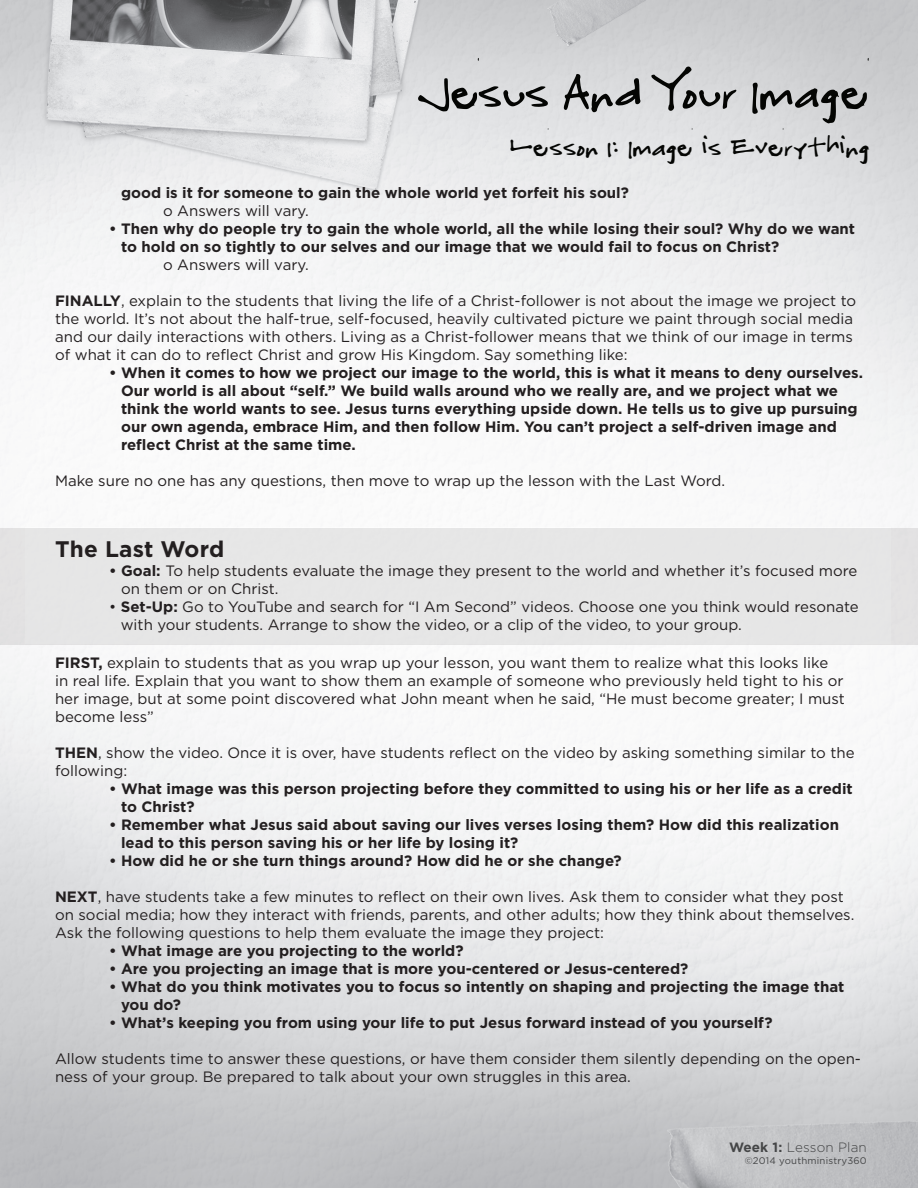
<style>
.page{position:relative;width:918px;height:1188px;background:#fff}
.page>*{position:absolute;margin:0;border:0;box-sizing:border-box;transform-origin:0 0}
.t1{font:63px "fuchsiabuddha";letter-spacing:.01em;color:#040503}
.t2{font:34.5px "fuchsiabuddha";letter-spacing:.01em;color:#040503}
.t3{font:700 22.5px "Gotham";letter-spacing:.005em;color:#231f20}
.t4{font:15px/18px "Gotham";color:#231f20}
.t5{font:700 15px/18px "Gotham";color:#231f20}
.t6{font:300 13.5px "Gotham";letter-spacing:.01em;color:#454647}
.t7{font:9.6px "Gotham";letter-spacing:.02em;color:#454647}
.s1{font-weight:700}
</style>
<div class="page">
<img style="left:0;top:0;width:918px;height:1188px">
<div style="left:0;top:528px;width:918px;height:117px;background:#e6e6e6"></div>
<h1 class="t1" style="left:417px;top:58px;width:454px">Jesus And Your Image</h1>
<h2 class="t2" style="left:510px;top:128px;width:361px">Lesson 1: Image is Everything</h2>
<p class="t5" style="left:121px;top:184px;width:509px">good is it for someone to gain the whole world yet forfeit his soul?</p>
<p class="t4" style="left:163px;top:201px;width:147px">o Answers will vary.</p>
<p class="t5" style="left:121px;top:220px;width:736px;text-indent:-12px">• Then why do people try to gain the whole world, all the while losing their soul? Why do we want to hold on so tightly to our selves and our image that we would fail to focus on Christ?</p>
<p class="t4" style="left:163px;top:255px;width:147px">o Answers will vary.</p>
<p class="t4" style="left:55px;top:291px;width:803px"><span class="s1">FINALLY</span>, explain to the students that living the life of a Christ-follower is not about the image we project to the world. It’s not about the half-true, self-focused, heavily cultivated picture we paint through social media and our daily interactions with others. Living as a Christ-follower means that we think of our image in terms of what it can do to reflect Christ and grow His Kingdom. Say something like:</p>
<p class="t5" style="left:121px;top:364px;width:743px;text-indent:-12px">• When it comes to how we project our image to the world, this is what it means to deny ourselves.<br>Our world is all about “self.” We build walls around who we really are, and we project what we think the world wants to see. Jesus turns everything upside down. He tells us to give up pursuing our own agenda, embrace Him, and then follow Him. You can’t project a self-driven image and reflect Christ at the same time.</p>
<p class="t4" style="left:55px;top:471px;width:672px">Make sure no one has any questions, then move to wrap up the lesson with the Last Word.</p>
<p class="t3" style="left:55px;top:534px;width:171px">The Last Word</p>
<p class="t4" style="left:121px;top:562px;width:738px;text-indent:-12px"><span class="s1">• Goal:</span> To help students evaluate the image they present to the world and whether it’s focused more on them or on Christ.</p>
<p class="t4" style="left:121px;top:598px;width:740px;text-indent:-12px">• <span class="s1">Set-Up:</span> Go to YouTube and search for “I Am Second” videos. Choose one you think would resonate with your students. Arrange to show the video, or a clip of the video, to your group.</p>
<p class="t4" style="left:55px;top:654px;width:791px"><span class="s1">FIRST,</span> explain to students that as you wrap up your lesson, you want them to realize what this looks like in real life. Explain that you want to show them an example of someone who previously held tight to his or her image, but at some point discovered what John meant when he said, “He must become greater; I must become less”</p>
<p class="t4" style="left:55px;top:744px;width:801px"><span class="s1">THEN</span>, show the video. Once it is over, have students reflect on the video by asking something similar to the following:</p>
<p class="t5" style="left:121px;top:780px;width:733px;text-indent:-12px">• What image was this person projecting before they committed to using his or her life as a credit to Christ?</p>
<p class="t5" style="left:121px;top:816px;width:719px;text-indent:-12px">• Remember what Jesus said about saving our lives verses losing them? How did this realization lead to this person saving his or her life by losing it?</p>
<p class="t5" style="left:109px;top:852px;width:514px">• How did he or she turn things around? How did he or she change?</p>
<p class="t4" style="left:55px;top:888px;width:801px"><span class="s1">NEXT</span>, have students take a few minutes to reflect on their own lives. Ask them to consider what they post on social media; how they interact with friends, parents, and other adults; how they think about themselves.<br>Ask the following questions to help them evaluate the image they project:</p>
<p class="t5" style="left:109px;top:942px;width:356px">• What image are you projecting to the world?</p>
<p class="t5" style="left:109px;top:960px;width:581px">• Are you projecting an image that is more you-centered or Jesus-centered?</p>
<p class="t5" style="left:121px;top:978px;width:725px;text-indent:-12px">• What do you think motivates you to focus so intently on shaping and projecting the image that you do?</p>
<p class="t5" style="left:109px;top:1014px;width:665px">• What’s keeping you from using your life to put Jesus forward instead of you yourself?</p>
<p class="t4" style="left:55px;top:1050px;width:808px">Allow students time to answer these questions, or have them consider them silently depending on the open&shy;ness of your group. Be prepared to talk about your own struggles in this area.</p>
<p class="t6" style="left:729px;top:1139px;width:139px"><span class="s1">Week 1:</span> Lesson Plan</p>
<p class="t7" style="left:745px;top:1155px;width:124px">©2014 youthministry360</p>
</div>
